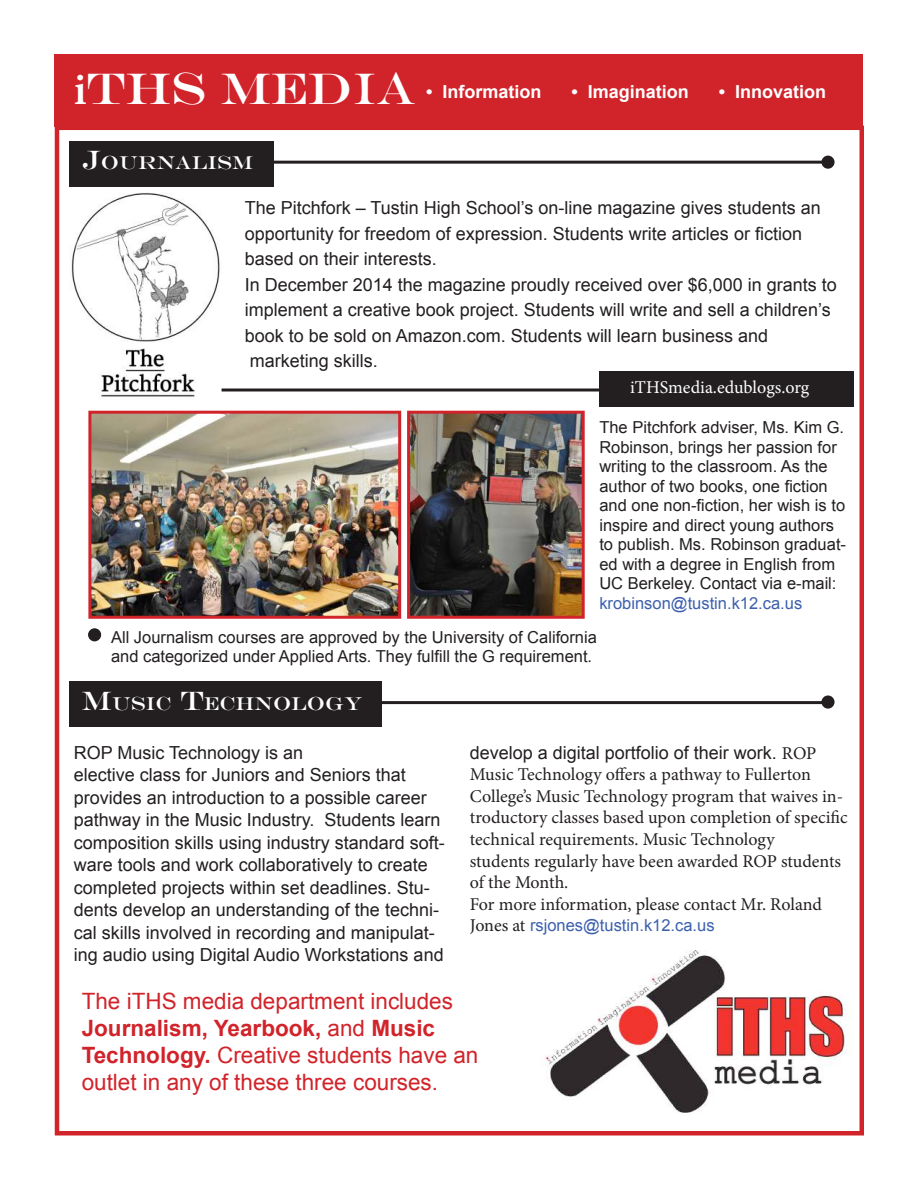
<style>
.page{position:relative;width:918px;height:1188px;background:#fff}
.page>*{position:absolute;margin:0;border:0;box-sizing:border-box;transform-origin:0 0}
.t1{font:45px "Engravers";color:#fff}
.t2{font:22.5px/27px "Arial";color:#d1232a}
.t3{font:18.9px "Engravers";color:#fff}
.t4{font:18px/22.5px "Arial";color:#231f20}
.t5{font:18px/21.6px "Minion Pro";color:#231f20}
.t6{font:700 18px "Arial";color:#fff}
.t7{font:18px "Minion Pro";color:#fff}
.t8{font:16.5px/19.5px "Arial";color:#231f20}
.t9{font:16.5px "Arial";color:#3c60ac}
.s1{font-family:"Minion Pro";font-weight:600}
.s2{font-size:27px}
.s3{font-family:"Minion Pro"}
.s4{font-family:"Minion Pro";font-size:18px;color:#231f20}
.s5{font-weight:700}
</style>
<div class="page">
<img style="left:543px;top:950px;width:307px;height:163px">
<div style="left:55px;top:55px;width:808px;height:72px;background:#d1232a"></div>
<div style="left:55px;top:126px;width:809px;height:1010px;border:4px solid #d1232a"></div>
<img style="left:71px;top:193px;width:151px;height:204px">
<div style="left:69px;top:141px;width:205px;height:45px;background:#231f20"></div>
<hr style="left:265px;top:161px;width:563px;height:3px;background:#231f20">
<img style="left:92px;top:415px;width:305px;height:200px">
<div style="left:88px;top:411px;width:313px;height:208px;border:3px solid #d1232a"></div>
<img style="left:411px;top:415px;width:170px;height:200px">
<div style="left:407px;top:411px;width:178px;height:208px;border:3px solid #d1232a"></div>
<svg style="left:222px;top:388px;width:377px;height:4px;background:#595657"></svg>
<div style="left:599px;top:371px;width:255px;height:35px;background:#231f20"></div>
<div style="left:69px;top:681px;width:313px;height:46px;background:#231f20"></div>
<hr style="left:371px;top:701px;width:457px;height:3px;background:#231f20">
<div style="left:88px;top:628px;width:13px;height:13px;background:#231f20;border-radius:50%"></div>
<div style="left:821px;top:156px;width:14px;height:13px;background:#231f20;border-radius:50%"></div>
<div style="left:821px;top:695px;width:14px;height:14px;background:#231f20;border-radius:50%"></div>
<h1 class="t1" style="left:74px;top:62px;width:343px"><span class="s1">i</span>THS MEDIA</h1>
<p class="t6" style="left:426px;top:80px;width:117px">• Information</p>
<p class="t6" style="left:572px;top:80px;width:119px">• Imagination</p>
<p class="t6" style="left:719px;top:80px;width:109px">• Innovation</p>
<p class="t3" style="left:82px;top:152px;width:173px"><span class="s2">J</span>OURNALISM</p>
<p class="t4" style="left:245px;top:196px;width:594px;line-height:25.5px">The Pitchfork – Tustin High School’s on-line magazine gives students an opportunity for freedom of expression. Students write articles or fiction based on their interests.<br>In December 2014 the magazine proudly received over $6,000 in grants to implement a creative book project. Students will write and sell a children’s book to be sold on Amazon.com. Students will learn business and marketing skills.</p>
<p class="t7" style="left:630px;top:375px;width:181px">iTHSmedia.edublogs.org</p>
<p class="t8" style="left:599px;top:418px;width:248px">The Pitchfork adviser, Ms. Kim G.<br>Robinson, brings her passion for writing to the classroom. As the author of two books, one fiction and one non-fiction, her wish is to inspire and direct young authors to publish. Ms. Robinson graduat&shy;ed with a degree in English from<br>UC Berkeley. Contact via e-mail:</p>
<p class="t9" style="left:599px;top:592px;width:204px">krobinson@tustin.k12.ca.us</p>
<p class="t8" style="left:111px;top:627px;width:487px">All Journalism courses are approved by the University of California and categorized under Applied Arts. They fulfill the G requirement.</p>
<p class="t3" style="left:82px;top:692px;width:282px"><span class="s2">M</span>USIC <span class="s2">T</span>ECHNOLOGY</p>
<p class="t4" style="left:74px;top:741px;width:373px">ROP Music Technology is an<br>elective class for Juniors and Seniors that provides an introduction to a possible career pathway in the Music Industry. Students learn composition skills using industry standard soft&shy;ware tools and work collaboratively to create completed projects within set deadlines. Stu&shy;dents develop an understanding of the techni&shy;cal skills involved in recording and manipulat&shy;ing audio using Digital Audio Workstations and</p>
<p class="t4" style="left:470px;top:741px;width:348px">develop a digital portfolio of their work. <span class="s3">ROP</span></p>
<p class="t5" style="left:470px;top:764px;width:379px">Music Technology offers a pathway to Fullerton College’s Music Technology program that waives in&shy;troductory classes based upon completion of specific technical requirements. Music Technology<br>students regularly have been awarded ROP students of the Month.<br>For more information, please contact Mr. Roland</p>
<p class="t9" style="left:470px;top:915px;width:246px"><span class="s4">Jones at</span> rsjones@tustin.k12.ca.us</p>
<p class="t2" style="left:82px;top:988px;width:398px">The iTHS media department includes <span class="s5">Journalism, Yearbook,</span> and <span class="s5">Music Technology.</span> Creative students have an outlet in any of these three courses.</p>
</div>
